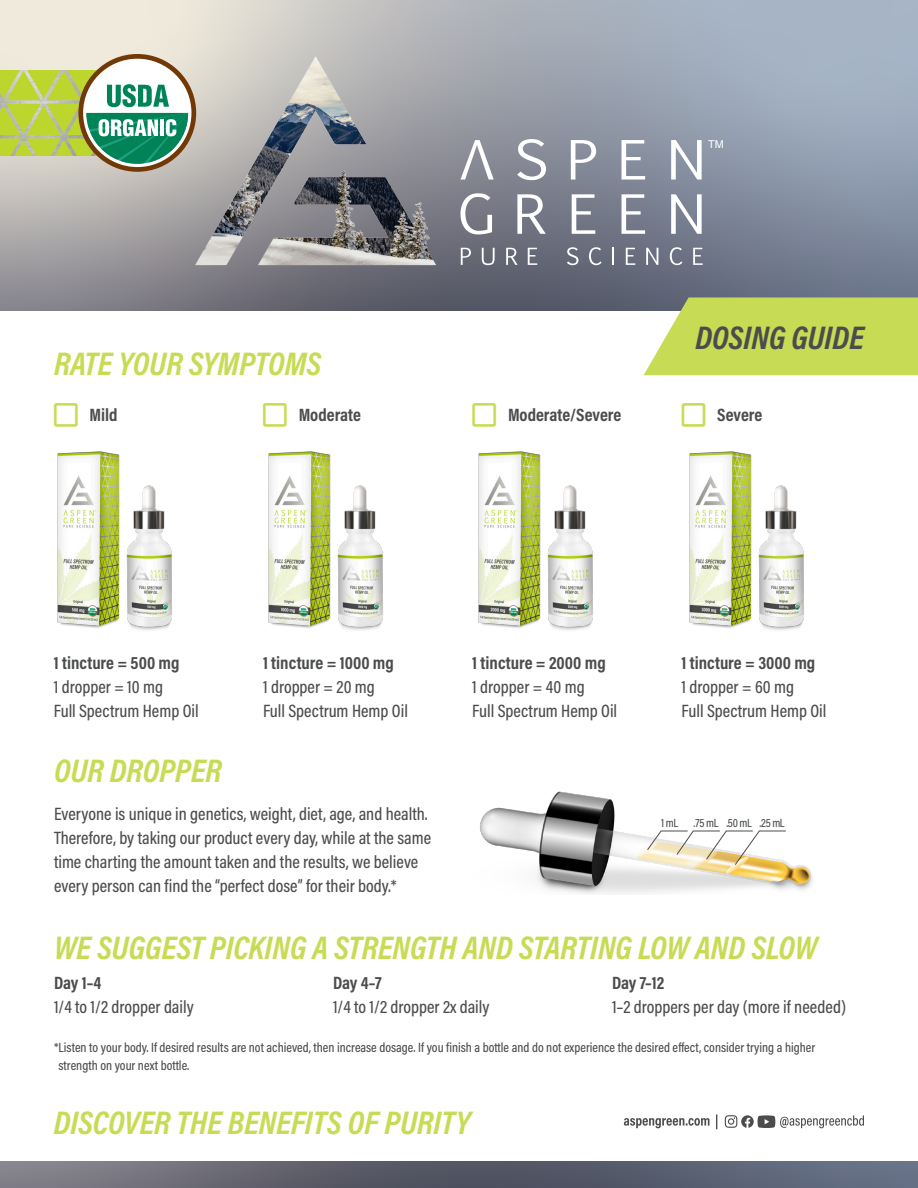
<style>
.page{position:relative;width:918px;height:1188px;background:#fff}
.page>*{position:absolute;margin:0;border:0;box-sizing:border-box;transform-origin:0 0}
.t1{font:italic 700 33px "Acumin Pro Cond";color:#c8db54}
.t2{font:italic 700 33px "Acumin Pro Cond";color:#4b4c4d}
.t3{font:500 18px/24px "Acumin Pro Cond";color:#4b4c4d}
.t4{font:700 18px "Acumin Pro Cond";color:#4b4c4d}
.t5{font:500 13.5px/18px "Acumin Pro Cond";color:#4b4c4d}
.t6{font:500 12px "Acumin Pro Cond";letter-spacing:-.04em;color:#4b4c4d}
.t7{font:10.8px "Helvetica";color:#fff}
.s1{font-weight:700}
</style>
<div class="page">
<svg style="left:0;top:0;width:918px;height:310px;background:#989da7"></svg>
<img style="left:0;top:71px;width:78px;height:84px">
<svg style="left:78px;top:54px;width:118px;height:118px"></svg>
<img style="left:194px;top:55px;width:246px;height:212px">
<svg style="left:461px;top:248px;width:10px;height:17px"></svg>
<svg style="left:482px;top:248px;width:13px;height:17px"></svg>
<svg style="left:506px;top:248px;width:12px;height:17px"></svg>
<svg style="left:528px;top:248px;width:9px;height:17px"></svg>
<svg style="left:567px;top:247px;width:11px;height:18px"></svg>
<svg style="left:589px;top:247px;width:13px;height:18px"></svg>
<svg style="left:612px;top:248px;width:2px;height:17px"></svg>
<svg style="left:626px;top:248px;width:9px;height:17px"></svg>
<svg style="left:646px;top:248px;width:12px;height:17px"></svg>
<svg style="left:670px;top:247px;width:12px;height:18px"></svg>
<svg style="left:693px;top:248px;width:10px;height:17px"></svg>
<svg style="left:460px;top:140px;width:34px;height:40px"></svg>
<svg style="left:517px;top:139px;width:29px;height:41px"></svg>
<svg style="left:571px;top:140px;width:25px;height:40px"></svg>
<svg style="left:622px;top:140px;width:23px;height:40px"></svg>
<svg style="left:671px;top:140px;width:31px;height:40px"></svg>
<svg style="left:460px;top:193px;width:32px;height:41px"></svg>
<svg style="left:517px;top:194px;width:29px;height:40px"></svg>
<svg style="left:572px;top:194px;width:23px;height:40px"></svg>
<svg style="left:622px;top:194px;width:23px;height:40px"></svg>
<svg style="left:671px;top:194px;width:31px;height:40px"></svg>
<img style="left:57px;top:451px;width:115px;height:179px">
<img style="left:268px;top:451px;width:115px;height:179px">
<img style="left:478px;top:451px;width:115px;height:179px">
<img style="left:689px;top:451px;width:115px;height:179px">
<img style="left:480px;top:791px;width:333px;height:103px">
<svg style="left:0;top:1161px;width:918px;height:27px;background:#616573"></svg>
<svg style="left:644px;top:297px;width:274px;height:78px;background:#c7d95e"></svg>
<svg style="left:725px;top:1115px;width:139px;height:13px"></svg>
<svg style="left:624px;top:1114px;width:93px;height:15px"></svg>
<svg style="left:647px;top:830px;width:140px;height:36px"></svg>
<p class="t7" style="left:708px;top:136px;width:17px">TM</p>
<p class="t2" style="left:695px;top:315px;width:170px">DOSING GUIDE</p>
<p class="t1" style="left:54px;top:342px;width:269px">RATE YOUR SYMPTOMS</p>
<p class="t4" style="left:90px;top:403px;width:30px">Mild</p>
<p class="t4" style="left:299px;top:403px;width:64px">Moderate</p>
<p class="t4" style="left:508px;top:403px;width:115px">Moderate/Severe</p>
<p class="t4" style="left:717px;top:403px;width:47px">Severe</p>
<p class="t3" style="left:54px;top:650px;width:146px"><span class="s1">1 tincture = 500 mg<br></span>1 dropper = 10 mg<br>Full Spectrum Hemp Oil</p>
<p class="t3" style="left:263px;top:650px;width:146px"><span class="s1">1 tincture = 1000 mg<br></span>1 dropper = 20 mg<br>Full Spectrum Hemp Oil</p>
<p class="t3" style="left:472px;top:650px;width:146px"><span class="s1">1 tincture = 2000 mg<br></span>1 dropper = 40 mg<br>Full Spectrum Hemp Oil</p>
<p class="t3" style="left:682px;top:650px;width:146px"><span class="s1">1 tincture = 3000 mg<br></span>1 dropper = 60 mg<br>Full Spectrum Hemp Oil</p>
<p class="t1" style="left:54px;top:749px;width:169px">OUR DROPPER</p>
<p class="t3" style="left:54px;top:801px;width:379px">Everyone is unique in genetics, weight, diet, age, and health.<br>Therefore, by taking our product every day, while at the same time charting the amount taken and the results, we believe every person can find the “perfect dose” for their body.*</p>
<p class="t6" style="left:661px;top:815px;width:18px">1 mL</p>
<p class="t6" style="left:726px;top:815px;width:27px">.50 mL</p>
<p class="t6" style="left:759px;top:815px;width:27px">.25 mL</p>
<p class="t6" style="left:693px;top:815px;width:26px">.75 mL</p>
<p class="t1" style="left:54px;top:926px;width:765px">WE SUGGEST PICKING A STRENGTH AND STARTING LOW AND SLOW</p>
<p class="t3" style="left:54px;top:970px;width:141px"><span class="s1">Day 1–4<br></span>1/4 to 1/2 dropper daily</p>
<p class="t3" style="left:333px;top:970px;width:158px"><span class="s1">Day 4–7<br></span>1/4 to 1/2 dropper 2x daily</p>
<p class="t3" style="left:612px;top:970px;width:236px"><span class="s1">Day 7–12<br></span>1–2 droppers per day (more if needed)</p>
<p class="t5" style="left:58px;top:1038px;width:758px;text-indent:-4px">*Listen to your body. If desired results are not achieved, then increase dosage. If you finish a bottle and do not experience the desired effect, consider trying a higher strength on your next bottle.</p>
<p class="t1" style="left:54px;top:1101px;width:419px">DISCOVER THE BENEFITS OF PURITY</p>
</div>
